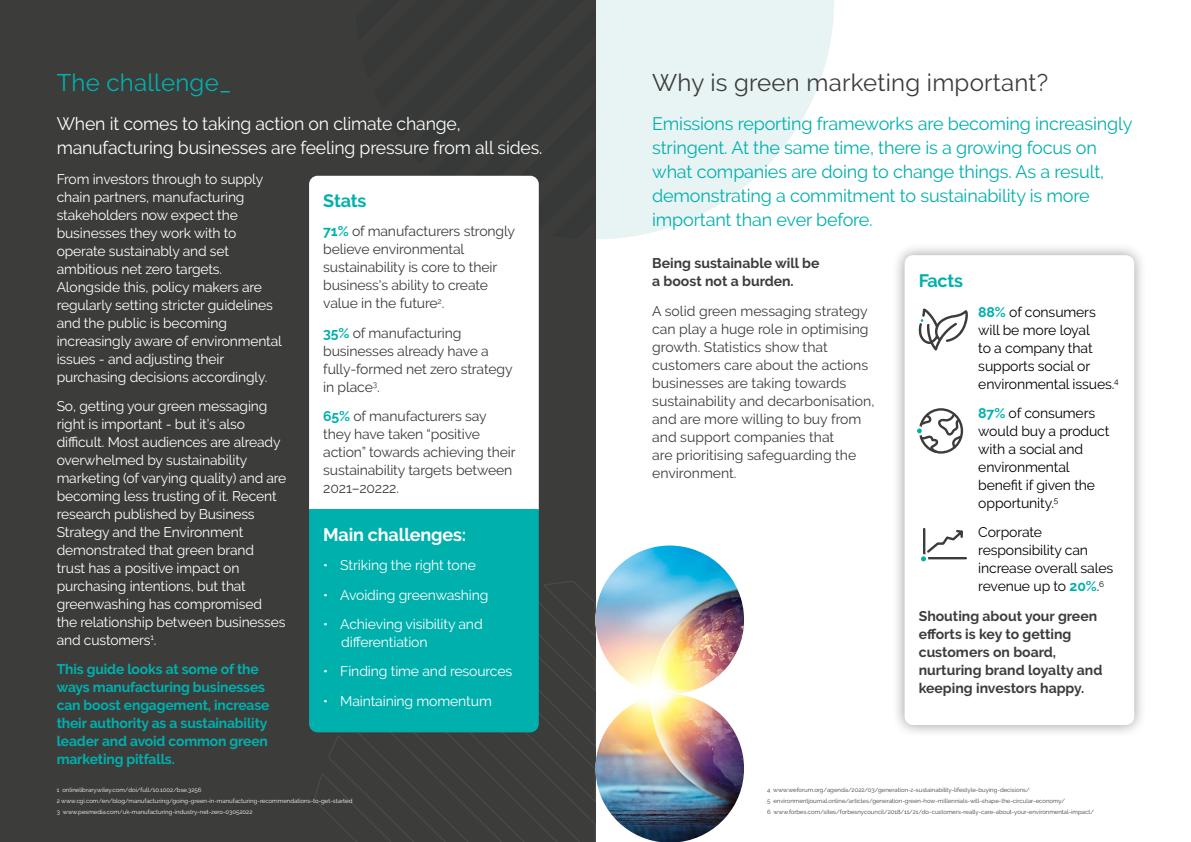
<style>
.page{position:relative;width:1191px;height:842px;background:#fff}
.page>*{position:absolute;margin:0;border:0;box-sizing:border-box;transform-origin:0 0}
.t1{font:24px "Raleway";letter-spacing:.01em;color:#3c3c3b}
.t2{font:24px "Raleway";letter-spacing:.01em;color:#00b0ad}
.t3{font:18px/24px "Raleway";letter-spacing:-.01em;color:#00b0ad}
.t4{font:18px/24px "Raleway";letter-spacing:-.01em;color:#fff}
.t5{font:700 18px "Raleway";letter-spacing:-.01em;color:#fff}
.t6{font:700 18px "Raleway";letter-spacing:-.01em;color:#00b0ad}
.t7{font:14px/18px "Raleway";letter-spacing:-.01em;color:#fff}
.t8{font:14px/18px "Raleway";letter-spacing:-.01em;color:#3c3c3b}
.t9{font:14px/18px "Raleway";letter-spacing:-.01em;color:#000}
.t10{font:700 14px/18px "Raleway";letter-spacing:-.01em;color:#00b0ad}
.t11{font:700 14px/18px "Raleway";color:#3c3c3b}
.t12{font:6px/10.8px "Raleway";color:#3c3c3b}
.t13{font:6px/10.8px "Raleway";color:#fff}
.s1{font-weight:700;color:#00b0ad}
</style>
<div class="page">
<svg style="left:595px;top:0;width:239px;height:239px;fill:#e8f4f4"></svg>
<div style="left:0;top:0;width:595px;height:842px;background:#3c3c3b"></div>
<img style="left:314px;top:545px;width:430px;height:297px">
<div style="left:891px;top:242px;width:256px;height:496px;background:#000;opacity:.4"></div>
<div style="left:904px;top:255px;width:230px;height:470px;background:#fff;border-radius:9px"></div>
<svg style="left:918px;top:308px;width:50px;height:42px"></svg>
<div style="left:919px;top:408px;width:44px;height:46px;border:2px solid #3c3c3b;border-radius:50%"></div>
<svg style="left:917px;top:412px;width:46px;height:42px"></svg>
<svg style="left:921px;top:528px;width:46px;height:34px"></svg>
<div style="left:309px;top:176px;width:230px;height:333px;background:#fff"></div>
<div style="left:309px;top:509px;width:230px;height:223px;background:#00b0ad"></div>
<h1 class="t2" style="left:57px;top:68px;width:176px">The challenge_</h1>
<h1 class="t1" style="left:652px;top:68px;width:397px">Why is green marketing important?</h1>
<p class="t4" style="left:57px;top:112px;width:487px">When it comes to taking action on climate change, manufacturing businesses are feeling pressure from all sides.</p>
<p class="t7" style="left:57px;top:170px;width:227px">From investors through to supply chain partners, manufacturing stakeholders now expect the businesses they work with to operate sustainably and set ambitious net zero targets.<br>Alongside this, policy makers are regularly setting stricter guidelines and the public is becoming increasingly aware of environmental issues - and adjusting their purchasing decisions accordingly.</p>
<p class="t7" style="left:57px;top:397px;width:231px">So, getting your green messaging right is important - but it’s also difficult. Most audiences are already overwhelmed by sustainability marketing (of varying quality) and are becoming less trusting of it. Recent research published by Business<br>Strategy and the Environment demonstrated that green brand<br>trust has a positive impact on purchasing intentions, but that greenwashing has compromised<br>the relationship between businesses and customers<sup>1</sup>.</p>
<p class="t10" style="left:57px;top:660px;width:214px">This guide looks at some of the ways manufacturing businesses can boost engagement, increase their authority as a sustainability leader and avoid common green marketing pitfalls.</p>
<p class="t3" style="left:652px;top:112px;width:482px">Emissions reporting frameworks are becoming increasingly stringent. At the same time, there is a growing focus on what companies are doing to change things. As a result, demonstrating a commitment to sustainability is more important than ever before.</p>
<p class="t11" style="left:652px;top:254px;width:169px">Being sustainable will be a boost not a burden.</p>
<p class="t8" style="left:652px;top:302px;width:224px">A solid green messaging strategy can play a huge role in optimising growth. Statistics show that customers care about the actions businesses are taking towards sustainability and decarbonisation, and are more willing to buy from and support companies that<br>are prioritising safeguarding the environment.</p>
<p class="t6" style="left:323px;top:190px;width:45px">Stats</p>
<p class="t8" style="left:323px;top:222px;width:193px"><span class="s1">71%</span> of manufacturers strongly believe environmental sustainability is core to their business's ability to create value in the future<sup>2</sup>.</p>
<p class="t8" style="left:323px;top:324px;width:191px"><span class="s1">35%</span> of manufacturing businesses already have a fully-formed net zero strategy in place<sup>3</sup>.</p>
<p class="t8" style="left:323px;top:407px;width:194px"><span class="s1">65%</span> of manufacturers say they have taken “positive action” towards achieving their sustainability targets between<br>2021–20222.</p>
<p class="t5" style="left:323px;top:524px;width:144px">Main challenges:</p>
<p class="t7" style="left:323px;top:556px;width:154px">• Striking the right tone</p>
<p class="t7" style="left:323px;top:586px;width:167px">• Avoiding greenwashing</p>
<p class="t7" style="left:341px;top:615px;width:143px;text-indent:-18px">• Achieving visibility and differentiation</p>
<p class="t7" style="left:323px;top:662px;width:191px">• Finding time and resources</p>
<p class="t7" style="left:323px;top:692px;width:170px">• Maintaining momentum</p>
<p class="t6" style="left:918px;top:271px;width:46px">Facts</p>
<p class="t9" style="left:978px;top:303px;width:142px"><span class="s1">88%</span> of consumers will be more loyal<br>to a company that supports social or environmental issues.<sup>4</sup></p>
<p class="t9" style="left:978px;top:404px;width:133px"><span class="s1">87%</span> of consumers would buy a product with a social and environmental benefit if given the opportunity.<sup>5</sup></p>
<p class="t9" style="left:978px;top:523px;width:136px">Corporate responsibility can increase overall sales revenue up to <span class="s1">20%</span>.<sup>6</sup></p>
<p class="t11" style="left:918px;top:607px;width:185px">Shouting about your green efforts is key to getting customers on board, nurturing brand loyalty and keeping investors happy.</p>
<p class="t13" style="left:57px;top:784px;width:297px">1 onlinelibrary.wiley.com/doi/full/10.1002/bse.3256<br>2 www.cgi.com/en/blog/manufacturing/going-green-in-manufacturing-recommendations-to-get-started<br>3 www.pesmedia.com/uk-manufacturing-industry-net-zero-03052022</p>
<p class="t12" style="left:767px;top:784px;width:328px">4 www.weforum.org/agenda/2022/03/generation-z-sustainability-lifestyle-buying-decisions/<br>5 environmentjournal.online/articles/generation-green-how-millennials-will-shape-the-circular-economy/<br>6 www.forbes.com/sites/forbesnycouncil/2018/11/21/do-customers-really-care-about-your-environmental-impact/</p>
</div>
